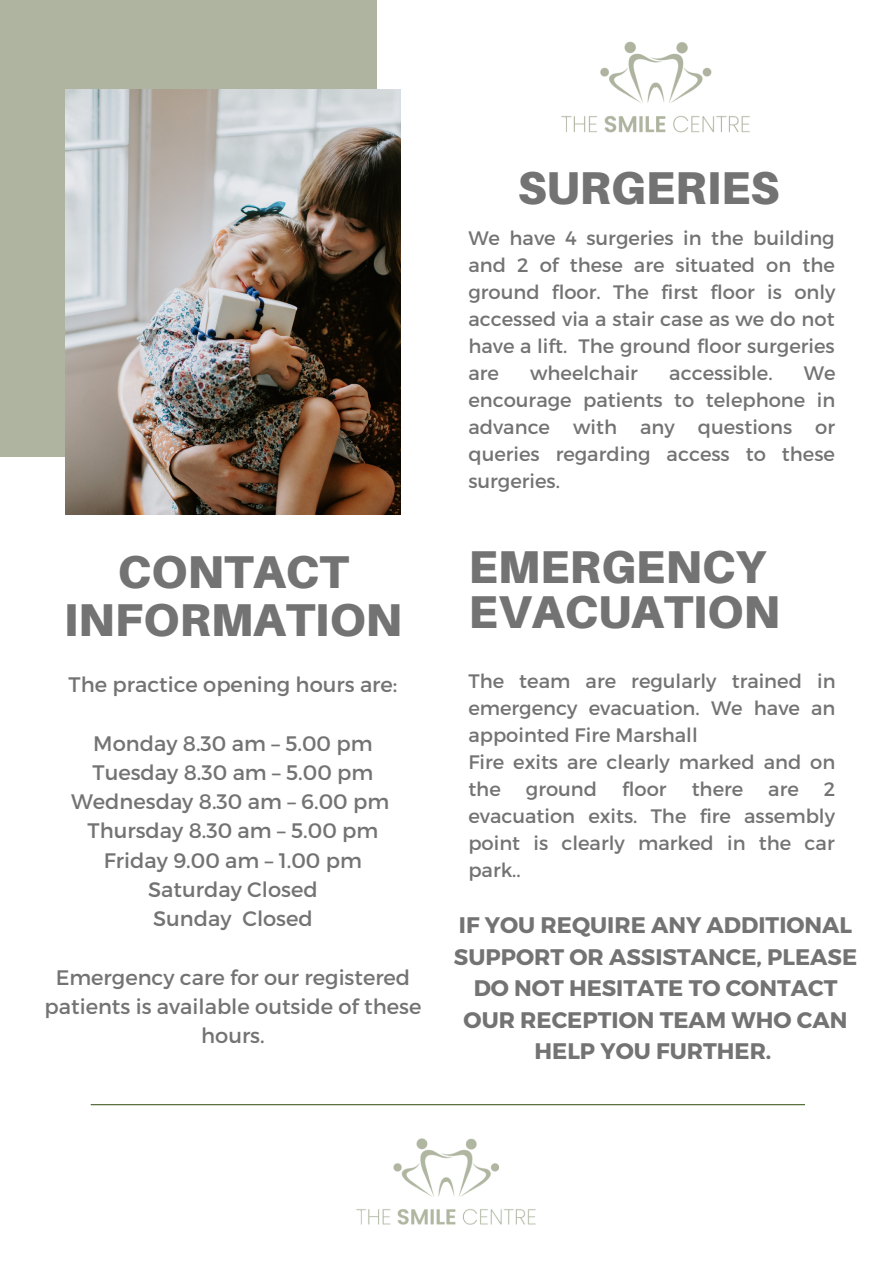
<style>
.page{position:relative;width:893px;height:1264px;background:#fff}
.page>*{position:absolute;margin:0;border:0;box-sizing:border-box;transform-origin:0 0}
.t1{font:900 46.05px/48.3px "Aileron";color:#737373;text-align:center}
.t2{font:700 22.5px/31.5px "Montserrat";color:#737373;text-align:center}
.t3{font:21px/29.2px "Montserrat";color:#737373;text-align:center}
.t4{font:19.5px/27px "Montserrat";color:#737373;text-align:justify}
</style>
<div class="page">
<div style="left:0;top:0;width:376px;height:456px;background:#aeb49f"></div>
<img style="left:66px;top:89px;width:334px;height:425px">
<hr style="left:91px;top:1104px;width:713px;height:1px;background:#465e28">
<img style="left:356px;top:1138px;width:180px;height:87px">
<img style="left:561px;top:41px;width:189px;height:92px">
<p class="t1" style="left:64px;top:546px;width:340px">CONTACT<br>INFORMATION</p>
<p class="t3" style="left:69px;top:669px;width:330px">The practice opening hours are:</p>
<p class="t3" style="left:93px;top:727px;width:281px">Monday 8.30 am – 5.00 pm</p>
<p class="t3" style="left:92px;top:756px;width:282px">Tuesday 8.30 am – 5.00 pm</p>
<p class="t3" style="left:71px;top:786px;width:319px">Wednesday 8.30 am – 6.00 pm</p>
<p class="t3" style="left:87px;top:815px;width:292px">Thursday 8.30 am – 5.00 pm</p>
<p class="t3" style="left:104px;top:844px;width:259px">Friday 9.00 am – 1.00 pm</p>
<p class="t3" style="left:148px;top:873px;width:171px">Saturday Closed</p>
<p class="t3" style="left:153px;top:902px;width:161px">Sunday Closed</p>
<p class="t3" style="left:45px;top:961px;width:378px">Emergency care for our registered patients is available outside of these hours.</p>
<p class="t1" style="left:517px;top:162px;width:263px">SURGERIES</p>
<p class="t4" style="left:468px;top:223px;width:368px">We have 4 surgeries in the building and 2 of these are situated on the ground floor. The first floor is only accessed via a stair case as we do not have a lift. The ground floor surgeries are</p>
<p class="t4" style="left:530px;top:358px;width:109px">wheelchair</p>
<p class="t4" style="left:669px;top:358px;width:105px">accessible.</p>
<p class="t4" style="left:468px;top:358px;width:369px;text-indent:335px">We encourage patients to telephone in advance with any questions or queries regarding access to these surgeries.</p>
<p class="t1" style="left:468px;top:542px;width:299px">EMERGENCY</p>
<p class="t1" style="left:468px;top:587px;width:313px">EVACUATION</p>
<p class="t4" style="left:468px;top:666px;width:368px">The team are regularly trained in emergency evacuation. We have an appointed Fire Marshall</p>
<p class="t4" style="left:468px;top:747px;width:368px">Fire exits are clearly marked and on the</p>
<p class="t4" style="left:526px;top:774px;width:73px">ground</p>
<p class="t4" style="left:622px;top:774px;width:46px">floor</p>
<p class="t4" style="left:691px;top:774px;width:53px">there</p>
<p class="t4" style="left:768px;top:774px;width:32px">are</p>
<p class="t4" style="left:468px;top:774px;width:368px;text-indent:355px">2 evacuation exits. The fire assembly point is clearly marked in the car park..</p>
<p class="t2" style="left:454px;top:908px;width:404px">IF YOU REQUIRE ANY ADDITIONAL<br>SUPPORT OR ASSISTANCE, PLEASE<br>DO NOT HESITATE TO CONTACT<br>OUR RECEPTION TEAM WHO CAN<br>HELP YOU FURTHER.</p>
</div>
